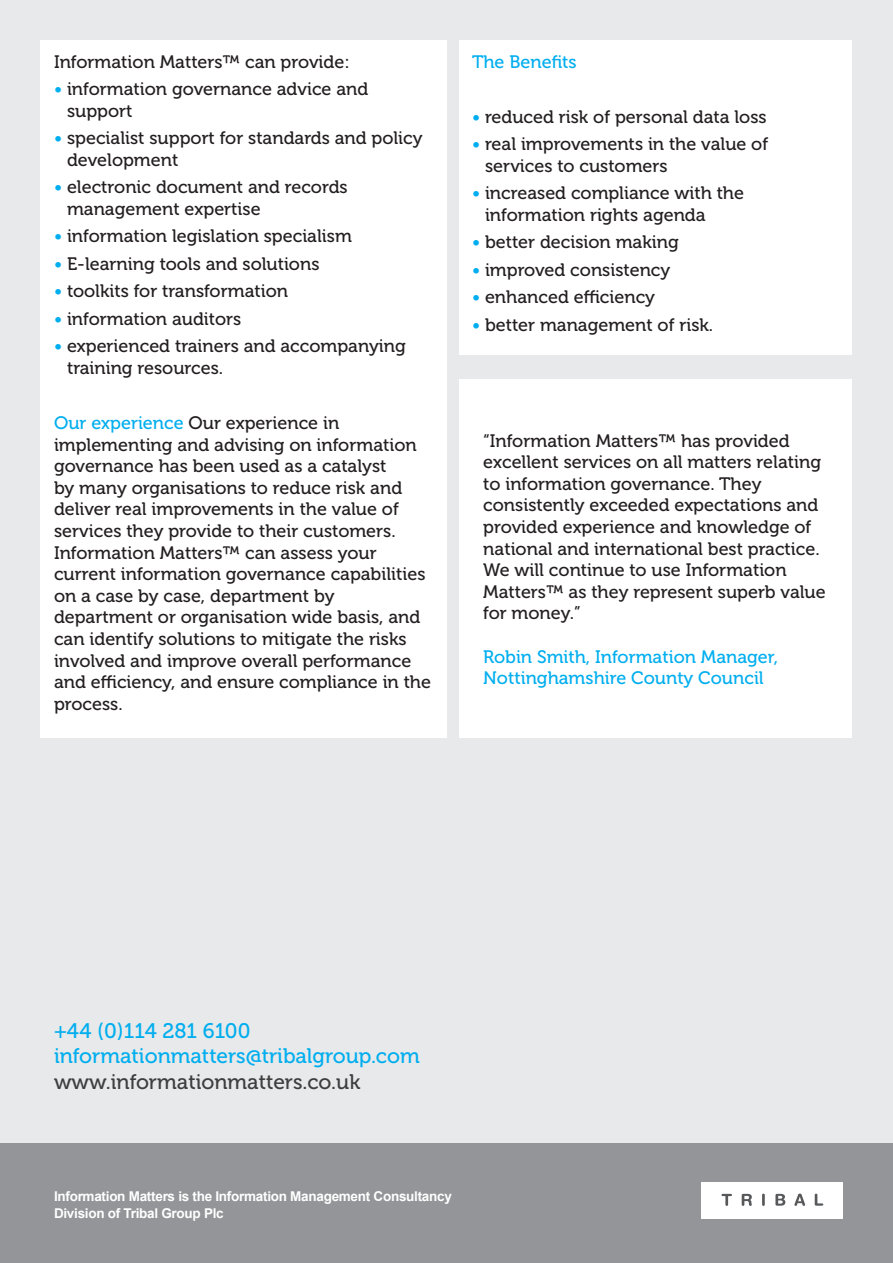
<style>
.page{position:relative;width:893px;height:1263px;background:#e8e9ea}
.page>*{position:absolute;margin:0;border:0;box-sizing:border-box;transform-origin:0 0}
.t1{font:21px/25.2px "Museo 500";color:#00aeef}
.t2{font:18px/21.6px "Museo 500";color:#231f20}
.t3{font:18px/21.6px "Museo 500";color:#00aeef}
.t4{font:700 13.5px/17.1px "Arial";letter-spacing:-.02em;color:#fff}
.s1{color:#00aeef}
.s2{color:#3e3e3f}
</style>
<div class="page">
<div style="left:40px;top:40px;width:406px;height:698px;background:#fff"></div>
<div style="left:459px;top:40px;width:393px;height:315px;background:#fff"></div>
<div style="left:0;top:1144px;width:893px;height:119px;background:#939598"></div>
<div style="left:702px;top:1182px;width:141px;height:37px;background:#fff"></div>
<svg style="left:721px;top:1193px;width:102px;height:13px"></svg>
<div style="left:459px;top:379px;width:393px;height:359px;background:#fff"></div>
<p class="t2" style="left:54px;top:51px;width:297px">Information Matters™ can provide:</p>
<p class="t2" style="left:67px;top:78px;width:303px;text-indent:-13px"><span class="s1">•</span> information governance advice and support</p>
<p class="t2" style="left:67px;top:127px;width:357px;text-indent:-13px"><span class="s1">•</span> specialist support for standards and policy development</p>
<p class="t2" style="left:67px;top:177px;width:282px;text-indent:-13px"><span class="s1">•</span> electronic document and records management expertise</p>
<p class="t2" style="left:54px;top:226px;width:299px"><span class="s1">•</span> information legislation specialism</p>
<p class="t2" style="left:54px;top:253px;width:267px"><span class="s1">•</span> E-learning tools and solutions</p>
<p class="t2" style="left:54px;top:281px;width:236px"><span class="s1">•</span> toolkits for transformation</p>
<p class="t2" style="left:54px;top:308px;width:189px"><span class="s1">•</span> information auditors</p>
<p class="t2" style="left:67px;top:336px;width:340px;text-indent:-13px"><span class="s1">•</span> experienced trainers and accompanying training resources.</p>
<p class="t2" style="left:54px;top:412px;width:379px"><span class="s1">Our experience</span> Our experience in implementing and advising on information governance has been used as a catalyst<br>by many organisations to reduce risk and deliver real improvements in the value of services they provide to their customers.<br>Information Matters™ can assess your current information governance capabilities on a case by case, department by department or organisation wide basis, and can identify solutions to mitigate the risks involved and improve overall performance and efficiency, and ensure compliance in the process.</p>
<p class="t3" style="left:472px;top:51px;width:106px">The Benefits</p>
<p class="t2" style="left:472px;top:106px;width:296px"><span class="s1">•</span> reduced risk of personal data loss</p>
<p class="t2" style="left:485px;top:133px;width:285px;text-indent:-13px"><span class="s1">•</span> real improvements in the value of services to customers</p>
<p class="t2" style="left:485px;top:182px;width:261px;text-indent:-13px"><span class="s1">•</span> increased compliance with the information rights agenda</p>
<p class="t2" style="left:472px;top:232px;width:208px"><span class="s1">•</span> better decision making</p>
<p class="t2" style="left:472px;top:259px;width:200px"><span class="s1">•</span> improved consistency</p>
<p class="t2" style="left:472px;top:287px;width:185px"><span class="s1">•</span> enhanced efficiency</p>
<p class="t2" style="left:472px;top:314px;width:243px"><span class="s1">•</span> better management of risk.</p>
<p class="t2" style="left:483px;top:430px;width:344px">“Information Matters™ has provided excellent services on all matters relating to information governance. They consistently exceeded expectations and provided experience and knowledge of national and international best practice.<br>We will continue to use Information Matters™ as they represent superb value for money.”</p>
<p class="t3" style="left:483px;top:646px;width:296px">Robin Smith, Information Manager,<br>Nottinghamshire County Council</p>
<p class="t1" style="left:54px;top:1019px;width:198px">+44 (0)114 281 6100</p>
<p class="t1" style="left:54px;top:1044px;width:367px">informationmatters@tribalgroup.com <span class="s2">www.informationmatters.co.uk</span></p>
<p class="t4" style="left:54px;top:1188px;width:399px">Information Matters is the Information Management Consultancy<br>Division of Tribal Group Plc</p>
</div>
